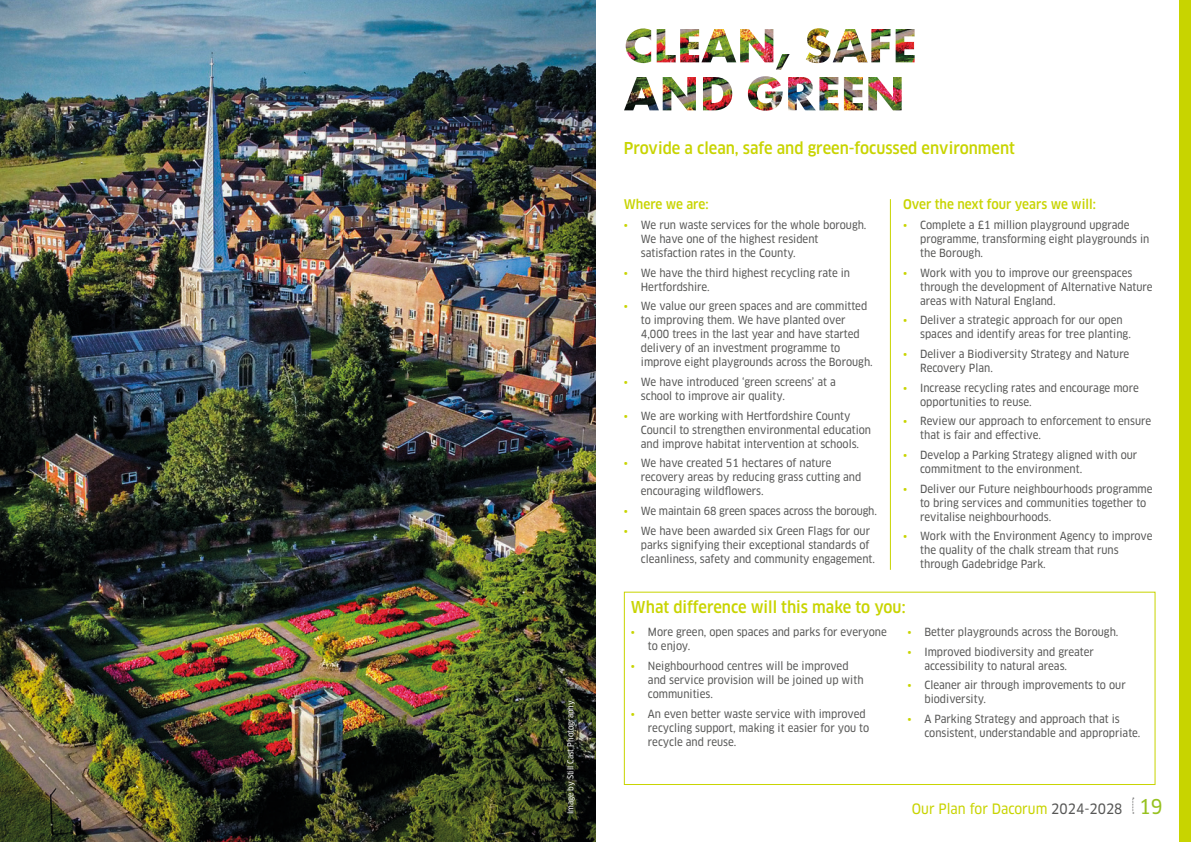
<style>
.page{position:relative;width:1191px;height:842px;background:#fff}
.page>*{position:absolute;margin:0;border:0;box-sizing:border-box;transform-origin:0 0}
.t1{font:500 condensed 16px "Clan OT";color:#c8d400}
.t2{font:14px "Clan OT Narrow News";color:#c8d400}
.t3{font:500 condensed 13px "Clan OT";color:#c8d400}
.t4{font:11px/14px "Clan OT Narrow News";color:#575756}
.t5{font:8px "Clan OT Narrow News";color:#fff}
.s1{color:#c8d400}
.s2{color:#575756}
.s3{font-size:20px;color:#96c11f}
</style>
<div class="page">
<img style="left:0;top:0;width:595px;height:842px">
<svg style="left:1132px;top:798px;width:1px;height:16px"></svg>
<div style="left:1179px;top:0;width:12px;height:842px;background:#c8d400"></div>
<div style="left:624px;top:592px;width:531px;height:193px;border:1px solid #c8d400"></div>
<hr style="left:890px;top:199px;width:1px;height:371px;background:#c8d400">
<img style="left:624px;top:28px;width:291px;height:83px">
<div style="left:562px;top:695px;width:17px;height:123px;background:#1d1d1b;opacity:.75"></div>
<p class="t5" style="left:566px;top:814px;width:117px;rotate:-90deg">Image by Still Cast Photography.</p>
<h1 class="t1" style="left:624px;top:139px;width:393px">Provide a clean, safe and green-focussed environment</h1>
<p class="t3" style="left:624px;top:197px;width:86px">Where we are:</p>
<p class="t4" style="left:641px;top:218px;width:227px;text-indent:-17px"><span class="s1">•</span> We run waste services for the whole borough.<br>We have one of the highest resident satisfaction rates in the County.</p>
<p class="t4" style="left:641px;top:266px;width:211px;text-indent:-17px"><span class="s1">•</span> We have the third highest recycling rate in<br>Hertfordshire.</p>
<p class="t4" style="left:641px;top:299px;width:233px;text-indent:-17px"><span class="s1">•</span> We value our green spaces and are committed to improving them. We have planted over 4,000 trees in the last year and have started delivery of an investment programme to improve eight playgrounds across the Borough.</p>
<p class="t4" style="left:641px;top:375px;width:196px;text-indent:-17px"><span class="s1">•</span> We have introduced ‘green screens’ at a school to improve air quality.</p>
<p class="t4" style="left:641px;top:409px;width:232px;text-indent:-17px"><span class="s1">•</span> We are working with Hertfordshire County<br>Council to strengthen environmental education and improve habitat intervention at schools.</p>
<p class="t4" style="left:641px;top:456px;width:222px;text-indent:-17px"><span class="s1">•</span> We have created 51 hectares of nature recovery areas by reducing grass cutting and encouraging wildflowers.</p>
<p class="t4" style="left:624px;top:504px;width:254px"><span class="s1">•</span> We maintain 68 green spaces across the borough.</p>
<p class="t4" style="left:641px;top:524px;width:236px;text-indent:-17px"><span class="s1">•</span> We have been awarded six Green Flags for our parks signifying their exceptional standards of cleanliness, safety and community engagement.</p>
<p class="t3" style="left:903px;top:197px;width:194px">Over the next four years we will:</p>
<p class="t4" style="left:920px;top:218px;width:231px;text-indent:-17px"><span class="s1">•</span> Complete a £1 million playground upgrade programme, transforming eight playgrounds in the Borough.</p>
<p class="t4" style="left:920px;top:266px;width:234px;text-indent:-17px"><span class="s1">•</span> Work with you to improve our greenspaces through the development of Alternative Nature areas with Natural England.</p>
<p class="t4" style="left:920px;top:313px;width:212px;text-indent:-17px"><span class="s1">•</span> Deliver a strategic approach for our open spaces and identify areas for tree planting.</p>
<p class="t4" style="left:920px;top:347px;width:211px;text-indent:-17px"><span class="s1">•</span> Deliver a Biodiversity Strategy and Nature<br>Recovery Plan.</p>
<p class="t4" style="left:920px;top:381px;width:220px;text-indent:-17px"><span class="s1">•</span> Increase recycling rates and encourage more opportunities to reuse.</p>
<p class="t4" style="left:920px;top:414px;width:232px;text-indent:-17px"><span class="s1">•</span> Review our approach to enforcement to ensure that is fair and effective.</p>
<p class="t4" style="left:920px;top:448px;width:219px;text-indent:-17px"><span class="s1">•</span> Develop a Parking Strategy aligned with our commitment to the environment.</p>
<p class="t4" style="left:920px;top:482px;width:234px;text-indent:-17px"><span class="s1">•</span> Deliver our Future neighbourhoods programme to bring services and communities together to revitalise neighbourhoods.</p>
<p class="t4" style="left:920px;top:529px;width:234px;text-indent:-17px"><span class="s1">•</span> Work with the Environment Agency to improve the quality of the chalk stream that runs through Gadebridge Park.</p>
<h1 class="t1" style="left:631px;top:598px;width:276px">What difference will this make to you:</h1>
<p class="t4" style="left:648px;top:625px;width:240px;text-indent:-17px"><span class="s1">•</span> More green, open spaces and parks for everyone to enjoy.</p>
<p class="t4" style="left:648px;top:659px;width:217px;text-indent:-17px"><span class="s1">•</span> Neighbourhood centres will be improved and service provision will be joined up with communities.</p>
<p class="t4" style="left:648px;top:706px;width:223px;text-indent:-17px"><span class="s1">•</span> An even better waste service with improved recycling support, making it easier for you to recycle and reuse.</p>
<p class="t4" style="left:907px;top:625px;width:212px"><span class="s1">•</span> Better playgrounds across the Borough.</p>
<p class="t4" style="left:924px;top:644px;width:171px;text-indent:-17px"><span class="s1">•</span> Improved biodiversity and greater accessibility to natural areas.</p>
<p class="t4" style="left:924px;top:678px;width:203px;text-indent:-17px"><span class="s1">•</span> Cleaner air through improvements to our biodiversity.</p>
<p class="t4" style="left:924px;top:712px;width:217px;text-indent:-17px"><span class="s1">•</span> A Parking Strategy and approach that is consistent, understandable and appropriate.</p>
<p class="t2" style="left:912px;top:800px;width:252px">Our Plan for Dacorum <span class="s2">2024-2028</span> <span class="s3">19</span></p>
</div>
